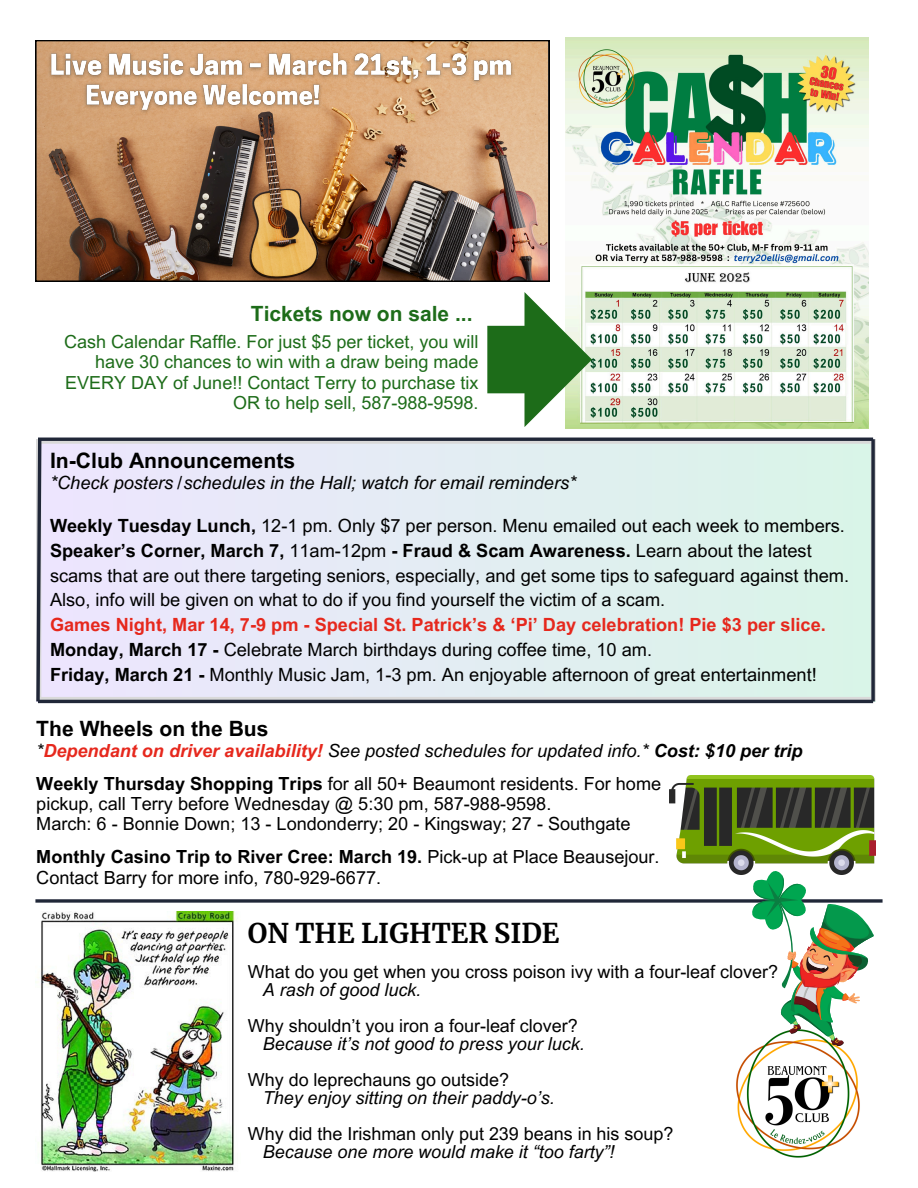
<style>
.page{position:relative;width:918px;height:1188px;background:#fff}
.page>*{position:absolute;margin:0;border:0;box-sizing:border-box;transform-origin:0 0}
.t1{font:700 26.85px "Merriweather";color:#000}
.t2{font:700 21.3px "Arial MT Pro";color:#000}
.t3{font:700 21.15px "Arial MT Pro";color:#000}
.t4{font:700 21px "Arial MT Pro";color:#1d6c19}
.t5{font:18.15px/24.8px "Arial MT Pro";color:#000}
.t6{font:italic 18.15px "Arial MT Pro";color:#000}
.t7{font:700 18.15px "Arial MT Pro";color:#e6281d}
.t8{font:700 18.15px "Arial MT Pro";color:#000}
.t9{font:18px "Arial MT Pro";color:#000}
.t10{font:18px/20.2px "Arial MT Pro";color:#1d6c19;text-align:right}
.t11{font:italic 18px "Arial MT Pro";color:#000}
.s1{font-weight:700}
.s2{font-weight:700;color:#e6281d}
.s3{font-weight:400}
</style>
<div class="page">
<img style="left:736px;top:1046px;width:124px;height:112px">
<svg style="left:35px;top:899px;width:848px;height:4px;background:#424856"></svg>
<svg style="left:749px;top:874px;width:126px;height:172px"></svg>
<img style="left:670px;top:775px;width:205px;height:99px">
<img style="left:37px;top:912px;width:200px;height:260px">
<img style="left:566px;top:37px;width:303px;height:392px">
<svg style="left:43px;top:441px;width:828px;height:259px;background:#e2ecf2"></svg>
<hr style="left:38px;top:700px;width:835px;height:3px;background:#202738">
<hr style="left:38px;top:438px;width:835px;height:3px;background:#202738">
<svg style="left:36px;top:437px;width:7px;height:267px;background:#828492"></svg>
<svg style="left:871px;top:439px;width:4px;height:262px"></svg>
<img style="left:35px;top:40px;width:514px;height:242px">
<svg style="left:487px;top:292px;width:105px;height:135px"></svg>
<img style="left:38px;top:45px;width:481px;height:73px">
<p class="t4" style="left:251px;top:306px;width:223px">Tickets now on sale ...</p>
<p class="t10" style="left:64px;top:334px;width:416px">Cash Calendar Raffle. For just $5 per ticket, you will have 30 chances to win with a draw being made EVERY DAY of June!! Contact Terry to purchase tix OR to help sell, 587-988-9598.</p>
<p class="t2" style="left:50px;top:453px;width:247px">In-Club Announcements</p>
<p class="t6" style="left:50px;top:476px;width:528px">*Check posters /schedules in the Hall; watch for email reminders*</p>
<p class="t5" style="left:50px;top:516px;width:797px"><span class="s1">Weekly Tuesday Lunch,</span> 12-1 pm. Only $7 per person. Menu emailed out each week to members.</p>
<p class="t5" style="left:50px;top:540px;width:801px"><span class="s1">Speaker’s Corner, March 7,</span> 11am-12pm <span class="s1">- Fraud &amp; Scam Awareness.</span> Learn about the latest scams that are out there targeting seniors, especially, and get some tips to safeguard against them.<br>Also, info will be given on what to do if you find yourself the victim of a scam.</p>
<p class="t7" style="left:50px;top:618px;width:777px">Games Night, Mar 14, 7-9 pm - Special St. Patrick’s &amp; ‘Pi’ Day celebration! Pie $3 per slice.</p>
<p class="t5" style="left:50px;top:639px;width:604px"><span class="s1">Monday, March 17 -</span> Celebrate March birthdays during coffee time, 10 am.</p>
<p class="t5" style="left:50px;top:664px;width:768px"><span class="s1">Friday, March 21 -</span> Monthly Music Jam, 1-3 pm. An enjoyable afternoon of great entertainment!</p>
<p class="t3" style="left:36px;top:720px;width:234px">The Wheels on the Bus</p>
<p class="t6" style="left:36px;top:744px;width:768px">*<span class="s2">Dependant on driver availability!</span> See posted schedules for updated info.* <span class="s1">Cost: $10 per trip</span></p>
<p class="t5" style="left:36px;top:774px;width:626px"><span class="s1">Weekly Thursday Shopping Trips</span> for all 50+ Beaumont residents. For home</p>
<p class="t5" style="left:36px;top:794px;width:517px">pickup, call Terry before Wednesday @ 5:30 pm, 587-988-9598.</p>
<p class="t5" style="left:36px;top:814px;width:596px">March: 6 - Bonnie Down; 13 - Londonderry; 20 - Kingsway; 27 - Southgate</p>
<p class="t8" style="left:36px;top:850px;width:625px">Monthly Casino Trip to River Cree: March 19. <span class="s3">Pick-up at Place Beausejour.</span></p>
<p class="t5" style="left:36px;top:867px;width:346px">Contact Barry for more info, 780-929-6677.</p>
<p class="t1" style="left:248px;top:917px;width:313px">ON THE LIGHTER SIDE</p>
<p class="t9" style="left:248px;top:965px;width:532px">What do you get when you cross poison ivy with a four-leaf clover?</p>
<p class="t11" style="left:263px;top:983px;width:160px">A rash of good luck.</p>
<p class="t9" style="left:248px;top:1019px;width:331px">Why shouldn’t you iron a four-leaf clover?</p>
<p class="t11" style="left:263px;top:1037px;width:323px">Because it’s not good to press your luck.</p>
<p class="t9" style="left:248px;top:1073px;width:263px">Why do leprechauns go outside?</p>
<p class="t11" style="left:263px;top:1091px;width:293px">They enjoy sitting on their paddy-o’s.</p>
<p class="t9" style="left:248px;top:1127px;width:427px">Why did the Irishman only put 239 beans in his soup?</p>
<p class="t11" style="left:263px;top:1145px;width:353px">Because one more would make it “too farty”!</p>
</div>
